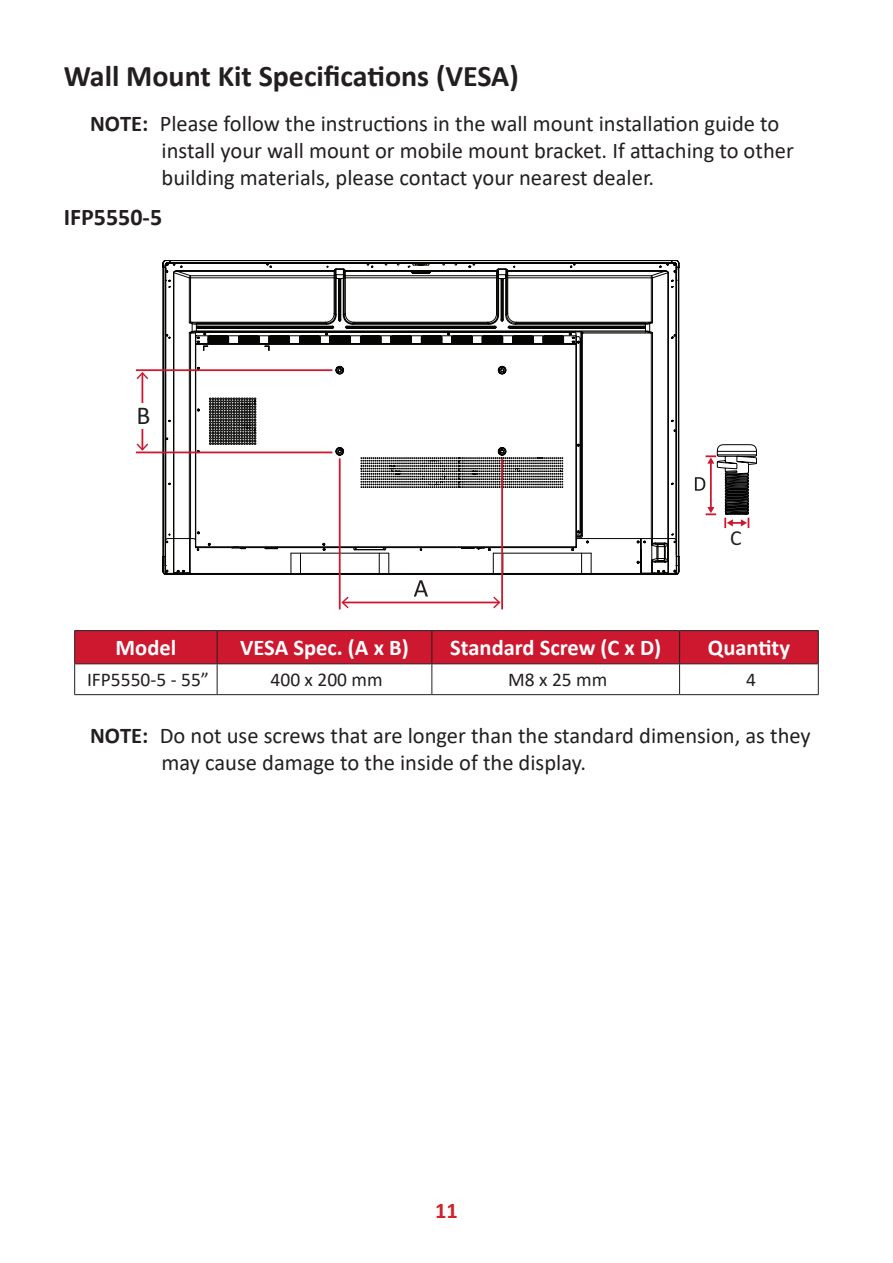
<style>
.page{position:relative;width:893px;height:1263px;background:#fff}
.page>*{position:absolute;margin:0;border:0;box-sizing:border-box;transform-origin:0 0}
.Heading_2{font:700 30px "Calibri";color:#231f20}
.t1{font:25.65px "Calibri";color:#231f20}
.Heading_3{font:700 24px "Calibri";color:#231f20}
.Note{font:22.5px/27px "Calibri";color:#231f20}
.Table-Header{font:700 22.5px "Calibri";color:#fff}
.t2{font:700 22.5px "Calibri";color:#d1232a}
.t3{font:21.45px "Calibri";color:#231f20}
.Table-Body{font:19.5px "Calibri";color:#231f20}
.s1{font-weight:700}
</style>
<div class="page">
<svg style="left:695px;top:444px;width:62px;height:84px"></svg>
<hr style="left:141px;top:373px;width:2px;height:76px;background:#ce182f">
<svg style="left:137px;top:443px;width:11px;height:8px"></svg>
<svg style="left:137px;top:372px;width:11px;height:7px"></svg>
<div style="left:129px;top:403px;width:32px;height:26px;background:#fff"></div>
<svg style="left:338px;top:575px;width:163px;height:33px"></svg>
<svg style="left:163px;top:260px;width:516px;height:315px"></svg>
<svg style="left:176px;top:262px;width:401px;height:312px"></svg>
<svg style="left:173px;top:269px;width:17px;height:268px"></svg>
<svg style="left:190px;top:269px;width:478px;height:305px"></svg>
<hr style="left:339px;top:458px;width:2px;height:151px;background:#ce182f">
<hr style="left:501px;top:458px;width:2px;height:151px;background:#ce182f">
<hr style="left:136px;top:451px;width:196px;height:2px;background:#ce182f">
<hr style="left:136px;top:369px;width:196px;height:2px;background:#ce182f">
<div style="left:75px;top:631px;width:743px;height:32px;background:#ce182f"></div>
<hr style="left:74px;top:630px;width:143px;height:1px;background:#231f20">
<hr style="left:74px;top:631px;width:1px;height:32px;background:#231f20">
<hr style="left:217px;top:630px;width:215px;height:1px;background:#231f20">
<hr style="left:217px;top:631px;width:1px;height:32px;background:#231f20">
<hr style="left:432px;top:630px;width:248px;height:1px;background:#231f20">
<hr style="left:431px;top:631px;width:1px;height:32px;background:#231f20">
<hr style="left:680px;top:630px;width:139px;height:1px;background:#231f20">
<hr style="left:679px;top:631px;width:1px;height:32px;background:#231f20">
<hr style="left:818px;top:631px;width:1px;height:32px;background:#231f20">
<hr style="left:74px;top:663px;width:143px;height:1px;background:#231f20">
<hr style="left:74px;top:664px;width:1px;height:30px;background:#231f20">
<hr style="left:217px;top:663px;width:215px;height:1px;background:#231f20">
<hr style="left:217px;top:664px;width:1px;height:30px;background:#231f20">
<hr style="left:432px;top:663px;width:248px;height:1px;background:#231f20">
<hr style="left:431px;top:664px;width:1px;height:30px;background:#231f20">
<hr style="left:680px;top:663px;width:139px;height:1px;background:#231f20">
<hr style="left:679px;top:664px;width:1px;height:30px;background:#231f20">
<hr style="left:818px;top:664px;width:1px;height:30px;background:#231f20">
<hr style="left:74px;top:694px;width:143px;height:1px;background:#231f20">
<hr style="left:217px;top:694px;width:215px;height:1px;background:#231f20">
<hr style="left:432px;top:694px;width:248px;height:1px;background:#231f20">
<hr style="left:680px;top:694px;width:139px;height:1px;background:#231f20">
<p class="Heading_2" style="left:64px;top:55px;width:456px">Wall Mount Kit Specifications (VESA)</p>
<p class="Note" style="left:162px;top:109px;width:634px;text-indent:-71px"><span class="s1">NOTE:</span> Please follow the instructions in the wall mount installation guide to install your wall mount or mobile mount bracket. If attaching to other building materials, please contact your nearest dealer.</p>
<p class="Heading_3" style="left:64px;top:200px;width:100px">IFP5550-5</p>
<p class="t1" style="left:136px;top:397px;width:15px">B</p>
<p class="t3" style="left:730px;top:523px;width:13px">C</p>
<p class="Table-Header" style="left:116px;top:632px;width:62px">Model</p>
<p class="Table-Header" style="left:240px;top:632px;width:170px">VESA Spec. (A x B)</p>
<p class="Table-Header" style="left:450px;top:632px;width:212px">Standard Screw (C x D)</p>
<p class="Table-Header" style="left:708px;top:632px;width:84px">Quantity</p>
<p class="Table-Body" style="left:87px;top:666px;width:124px">IFP5550-5 - 55”</p>
<p class="Table-Body" style="left:271px;top:666px;width:114px">400 x 200 mm</p>
<p class="Table-Body" style="left:508px;top:666px;width:101px">M8 x 25 mm</p>
<p class="Table-Body" style="left:746px;top:666px;width:11px">4</p>
<p class="Note" style="left:162px;top:721px;width:651px;text-indent:-71px"><span class="s1">NOTE:</span> Do not use screws that are longer than the standard dimension, as they may cause damage to the inside of the display.</p>
<p class="t2" style="left:435px;top:1194px;width:24px">11</p>
</div>
